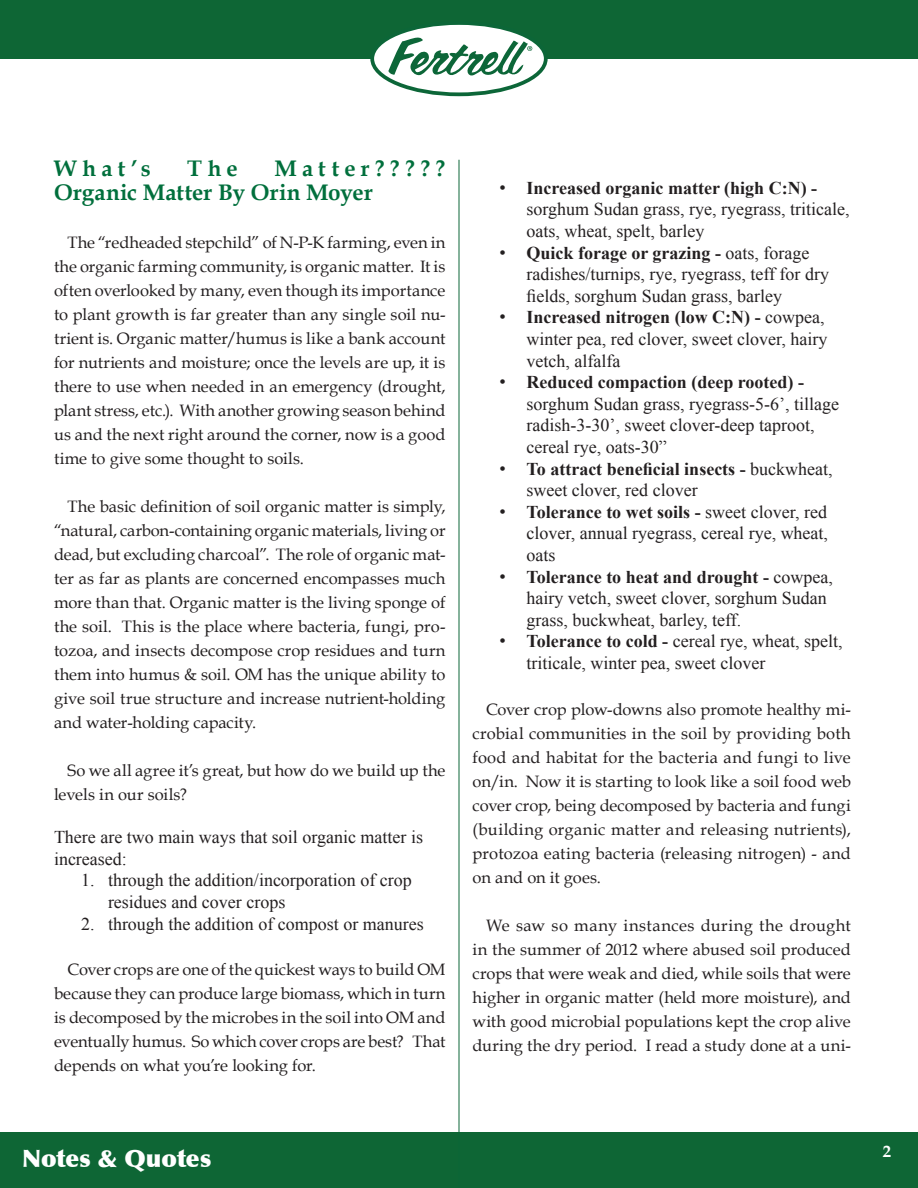
<style>
.page{position:relative;width:918px;height:1188px;background:#fff}
.page>*{position:absolute;margin:0;border:0;box-sizing:border-box;transform-origin:0 0}
.t1{font:900 24px "Optima";color:#fff}
.headings{font:700 22.5px/24px "Book Antiqua";letter-spacing:.015em;color:#006f3c}
.t2{font:18px/21.6px "Times New Roman";color:#231f20}
.Body_Indented_Justif{font:16.5px/24px "Book Antiqua";color:#231f20;text-align:justify}
.Menu_items{font:700 16.5px "Book Antiqua";color:#fff}
.s1{font-family:"Arial"}
.s2{font-weight:700}
</style>
<div class="page">
<div style="left:0;top:0;width:918px;height:59px;background:#0e6635"></div>
<div style="left:0;top:1132px;width:918px;height:56px;background:#0e6635"></div>
<svg style="left:372px;top:23px;width:174px;height:71px;fill:#fff"></svg>
<div style="left:370px;top:21px;width:178px;height:75px;border:4px solid #0c6638;border-radius:50%"></div>
<svg style="left:388px;top:34px;width:144px;height:49px"></svg>
<hr style="left:459px;top:160px;width:1px;height:1028px;background:#0c6638">
<p class="headings" style="left:54px;top:156px;width:98px">What’s</p>
<p class="headings" style="left:187px;top:156px;width:52px">The</p>
<p class="headings" style="left:54px;top:156px;width:393px;text-indent:220px">Matter?????<br>Organic Matter By Orin Moyer</p>
<p class="Body_Indented_Justif" style="left:54px;top:230px;width:393px;text-indent:14px">The “redheaded stepchild” of N-P-K farming, even in the organic farming community, is organic matter. It is often overlooked by many, even though its importance to plant growth is far greater than any single soil nu&shy;trient is. Organic matter/humus is like a bank account for nutrients and moisture; once the levels are up, it is there to use when needed in an emergency (drought, plant stress, etc.). With another growing season behind us and the next right around the corner, now is a good time to give some thought to soils.</p>
<p class="Body_Indented_Justif" style="left:54px;top:494px;width:393px;text-indent:14px">The basic definition of soil organic matter is simply, “natural, carbon-containing organic materials, living or dead, but excluding charcoal”. The role of organic mat&shy;ter as far as plants are concerned encompasses much more than that. Organic matter is the living sponge of the soil. This is the place where bacteria, fungi, pro&shy;tozoa, and insects decompose crop residues and turn them into humus &amp; soil. OM has the unique ability to give soil true structure and increase nutrient-holding and water-holding capacity.</p>
<p class="Body_Indented_Justif" style="left:54px;top:758px;width:393px;text-indent:14px">So we all agree it’s great, but how do we build up the levels in our soils?</p>
<p class="t2" style="left:54px;top:826px;width:371px">There are two main ways that soil organic matter is increased:</p>
<p class="t2" style="left:108px;top:869px;width:305px;text-indent:-27px">1. through the addition/incorporation of crop residues and cover crops</p>
<p class="t2" style="left:81px;top:913px;width:344px">2. through the addition of compost or manures</p>
<p class="Body_Indented_Justif" style="left:54px;top:957px;width:393px;text-indent:14px">Cover crops are one of the quickest ways to build OM because they can produce large biomass, which in turn is decomposed by the microbes in the soil into OM and eventually humus. So which cover crops are best? That depends on what you’re looking for.</p>
<p class="t2" style="left:526px;top:177px;width:325px;text-indent:-27px"><span class="s1">•</span> <span class="s2">Increased organic matter (high C:N) - </span>sorghum Sudan grass, rye, ryegrass, triticale, oats, wheat, spelt, barley</p>
<p class="t2" style="left:526px;top:242px;width:304px;text-indent:-27px"><span class="s1">•</span> <span class="s2">Quick forage or grazing -</span> oats, forage radishes/turnips, rye, ryegrass, teff for dry fields, sorghum Sudan grass, barley</p>
<p class="t2" style="left:526px;top:306px;width:302px;text-indent:-27px"><span class="s1">•</span> <span class="s2">Increased nitrogen (low C:N) -</span> cowpea, winter pea, red clover, sweet clover, hairy vetch, alfalfa</p>
<p class="t2" style="left:526px;top:371px;width:314px;text-indent:-27px"><span class="s1">•</span> <span class="s2">Reduced compaction (deep rooted) - </span>sorghum Sudan grass, ryegrass-5-6’, tillage radish-3-30’, sweet clover-deep taproot, cereal rye, oats-30”</p>
<p class="t2" style="left:526px;top:458px;width:308px;text-indent:-27px"><span class="s1">•</span> <span class="s2">To attract beneficial insects -</span> buckwheat, sweet clover, red clover</p>
<p class="t2" style="left:526px;top:501px;width:303px;text-align:justify;text-indent:-27px"><span class="s1">•</span> <span class="s2">Tolerance to wet soils -</span> sweet clover, red clover, annual ryegrass, cereal rye, wheat, oats</p>
<p class="t2" style="left:526px;top:566px;width:308px;text-indent:-27px"><span class="s1">•</span> <span class="s2">Tolerance to heat and drought -</span> cowpea, hairy vetch, sweet clover, sorghum Sudan grass, buckwheat, barley, teff.</p>
<p class="t2" style="left:526px;top:630px;width:318px;text-indent:-27px"><span class="s1">•</span> <span class="s2">Tolerance to cold -</span> cereal rye, wheat, spelt, triticale, winter pea, sweet clover</p>
<p class="Body_Indented_Justif" style="left:472px;top:697px;width:380px;text-indent:14px">Cover crop plow-downs also promote healthy mi&shy;crobial communities in the soil by providing both food and habitat for the bacteria and fungi to live on/in. Now it is starting to look like a soil food web cover crop, being decomposed by bacteria and fungi (building organic matter and releasing nutrients), protozoa eating bacteria (releasing nitrogen) - and on and on it goes.</p>
<p class="Body_Indented_Justif" style="left:472px;top:913px;width:380px;text-indent:14px">We saw so many instances during the drought in the summer of 2012 where abused soil produced crops that were weak and died, while soils that were higher in organic matter (held more moisture), and with good microbial populations kept the crop alive during the dry period. I read a study done at a uni-</p>
<h1 class="t1" style="left:22px;top:1144px;width:191px">Notes &amp; Quotes</h1>
<p class="Menu_items" style="left:883px;top:1140px;width:10px">2</p>
</div>
